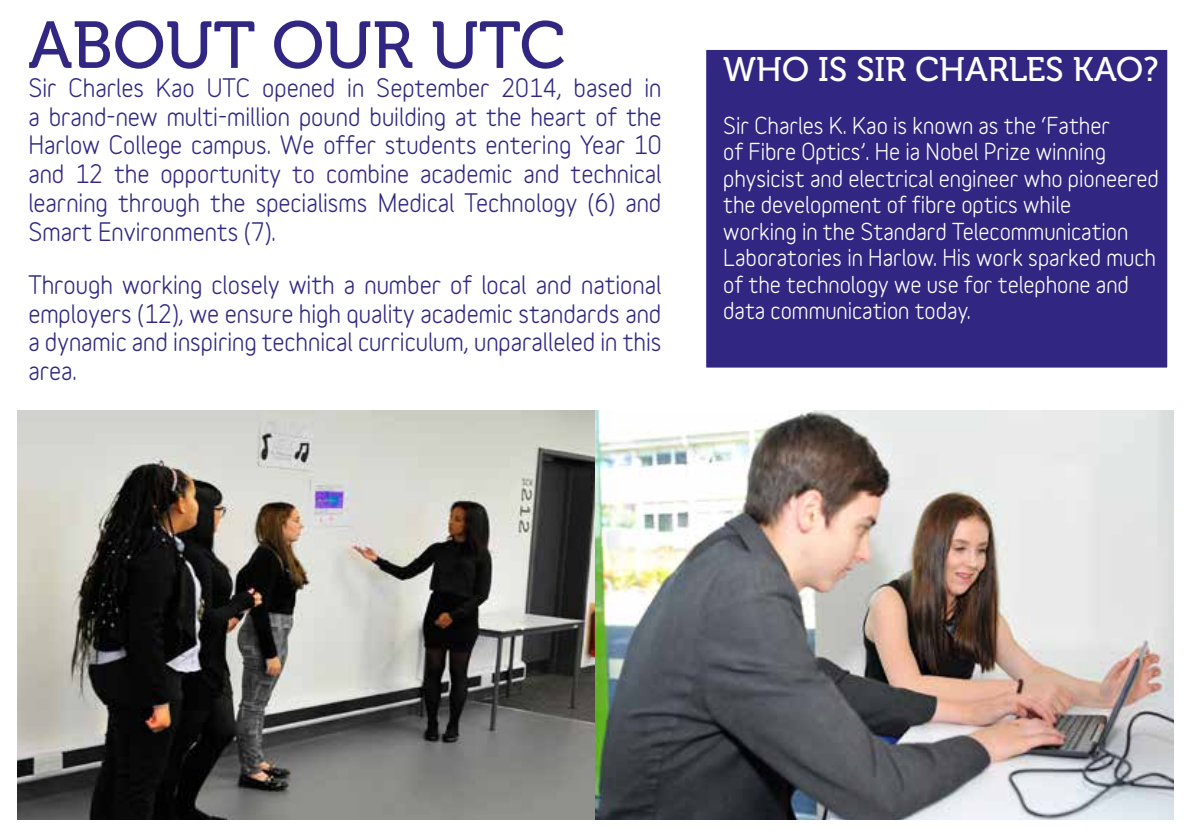
<style>
.page{position:relative;width:1191px;height:840px;background:#fff}
.page>*{position:absolute;margin:0;border:0;box-sizing:border-box;transform-origin:0 0}
.t1{font:66px "Museo 500";color:#312783}
.t2{font:34px "Museo 500";color:#fff}
.t3{font:700 24px/28.8px "Variable";color:#312783;text-align:justify}
.t4{font:700 22px/26.4px "Variable";color:#fff}
</style>
<div class="page">
<div style="left:699px;top:43px;width:475px;height:331px;background:#312783"></div>
<div style="left:692px;top:36px;width:489px;height:345px;border:14px solid #fff"></div>
<img style="left:17px;top:410px;width:1157px;height:408px">
<h1 class="t1" style="left:28px;top:9px;width:539px">ABOUT OUR UTC</h1>
<p class="t3" style="left:28px;top:73px;width:634px">Sir Charles Kao UTC opened in September 2014, based in a brand-new multi-million pound building at the heart of the Harlow College campus. We offer students entering Year 10 and 12 the opportunity to combine academic and technical learning through the specialisms Medical Technology (6) and Smart Environments (7).</p>
<p class="t3" style="left:28px;top:270px;width:634px">Through working closely with a number of local and national employers (12), we ensure high quality academic standards and a dynamic and inspiring technical curriculum, unparalleled in this area.</p>
<h2 class="t2" style="left:723px;top:51px;width:437px">WHO IS SIR CHARLES KAO?</h2>
<p class="t4" style="left:723px;top:112px;width:437px">Sir Charles K. Kao is known as the ‘Father<br>of Fibre Optics’. He ia Nobel Prize winning physicist and electrical engineer who pioneered the development of fibre optics while<br>working in the Standard Telecommunication Laboratories in Harlow. His work sparked much of the technology we use for telephone and data communication today.</p>
</div>
